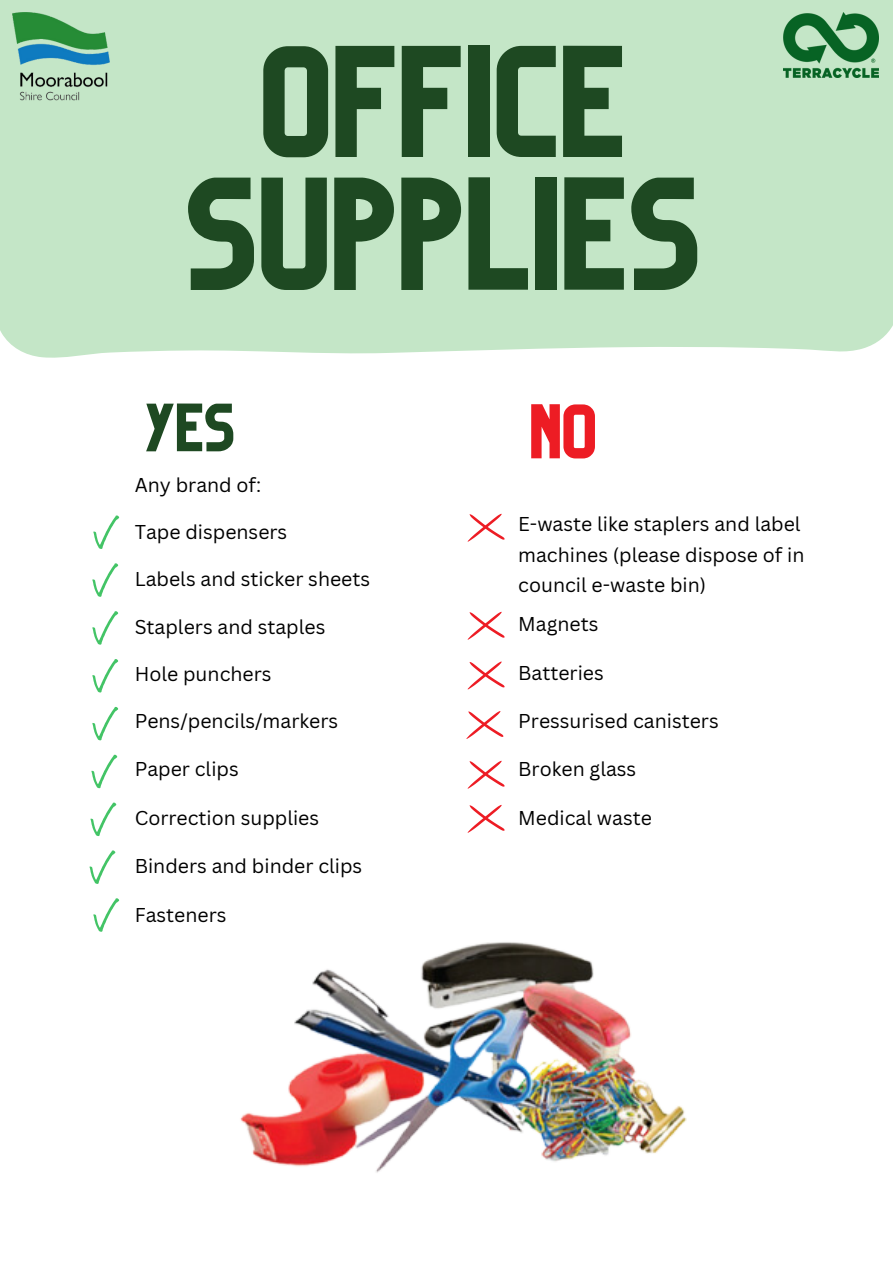
<style>
.page{position:relative;width:893px;height:1264px;background:#fff}
.page>*{position:absolute;margin:0;border:0;box-sizing:border-box;transform-origin:0 0}
.t1{font:148.35px "Organic";color:#1e4922}
.t2{font:146.85px "Organic";color:#1e4922}
.t3{font:71.4px "Organic";color:#ed1c24}
.t4{font:63px "Organic";color:#1e4922}
.t5{font:19.5px "Canva Sans";color:#000}
</style>
<div class="page">
<div style="left:0;top:0;width:892px;height:358px;background:#c4e6c7"></div>
<svg style="left:93px;top:515px;width:26px;height:34px"></svg>
<svg style="left:92px;top:563px;width:26px;height:34px"></svg>
<svg style="left:92px;top:611px;width:26px;height:33px"></svg>
<svg style="left:92px;top:659px;width:26px;height:33px"></svg>
<svg style="left:92px;top:706px;width:26px;height:34px"></svg>
<svg style="left:91px;top:754px;width:26px;height:34px"></svg>
<svg style="left:90px;top:802px;width:26px;height:34px"></svg>
<svg style="left:90px;top:850px;width:25px;height:34px"></svg>
<svg style="left:93px;top:898px;width:26px;height:33px"></svg>
<svg style="left:467px;top:514px;width:37px;height:28px"></svg>
<svg style="left:467px;top:611px;width:37px;height:29px"></svg>
<svg style="left:467px;top:661px;width:37px;height:28px"></svg>
<svg style="left:466px;top:711px;width:37px;height:28px"></svg>
<svg style="left:468px;top:760px;width:36px;height:28px"></svg>
<svg style="left:467px;top:804px;width:37px;height:29px"></svg>
<img style="left:783px;top:12px;width:94px;height:65px">
<img style="left:240px;top:942px;width:447px;height:231px">
<img style="left:13px;top:12px;width:96px;height:90px">
<p class="t2" style="left:263px;top:47px;width:367px">OFFICE</p>
<p class="t1" style="left:188px;top:178px;width:518px">SUPPLIES</p>
<p class="t4" style="left:146px;top:404px;width:92px">YES</p>
<p class="t3" style="left:531px;top:405px;width:69px">NO</p>
<p class="t5" style="left:135px;top:471px;width:128px">Any brand of:</p>
<p class="t5" style="left:135px;top:518px;width:154px">Tape dispensers</p>
<p class="t5" style="left:135px;top:565px;width:237px">Labels and sticker sheets</p>
<p class="t5" style="left:135px;top:612px;width:192px">Staplers and staples</p>
<p class="t5" style="left:135px;top:660px;width:138px">Hole punchers</p>
<p class="t5" style="left:135px;top:707px;width:205px">Pens/pencils/markers</p>
<p class="t5" style="left:135px;top:755px;width:106px">Paper clips</p>
<p class="t5" style="left:135px;top:804px;width:186px">Correction supplies</p>
<p class="t5" style="left:135px;top:852px;width:229px">Binders and binder clips</p>
<p class="t5" style="left:135px;top:900px;width:93px">Fasteners</p>
<p class="t5" style="left:518px;top:510px;width:284px">E-waste like staplers and label</p>
<p class="t5" style="left:518px;top:540px;width:288px">machines (please dispose of in</p>
<p class="t5" style="left:518px;top:571px;width:189px">council e-waste bin)</p>
<p class="t5" style="left:518px;top:610px;width:82px">Magnets</p>
<p class="t5" style="left:518px;top:659px;width:87px">Batteries</p>
<p class="t5" style="left:518px;top:707px;width:202px">Pressurised canisters</p>
<p class="t5" style="left:518px;top:755px;width:120px">Broken glass</p>
<p class="t5" style="left:518px;top:804px;width:135px">Medical waste</p>
</div>
